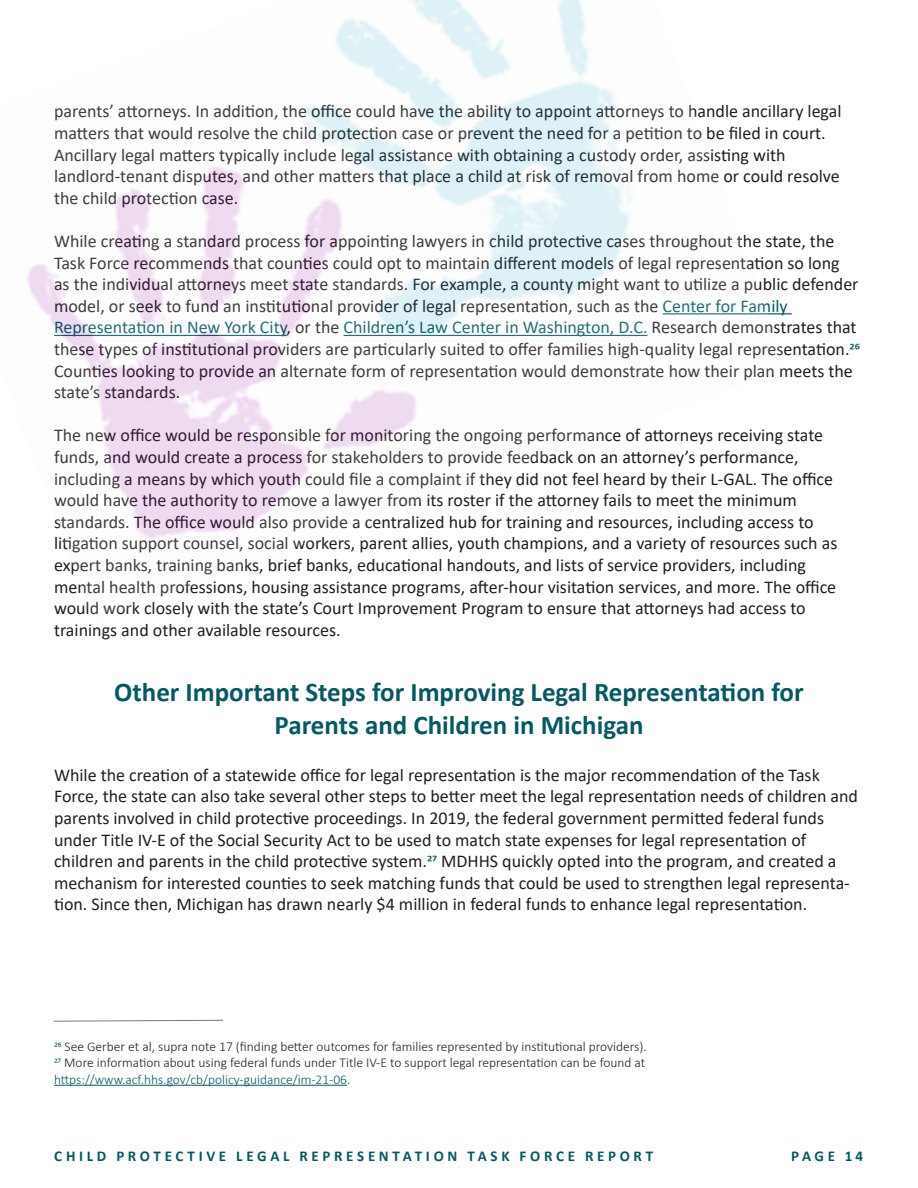
<style>
.page{position:relative;width:918px;height:1188px;background:#fff}
.page>*{position:absolute;margin:0;border:0;box-sizing:border-box;transform-origin:0 0}
.t1{font:700 27px "Calibri";color:#035a64}
.t2{font:18px/21.6px "Calibri";color:#231f20}
.footer_b{font:700 15px "Calibri";letter-spacing:.245em;color:#035a64}
.t3{font:300 13.5px "Calibri";color:#231f20}
.t4{font:300 13.5px "Calibri";color:#035a64}
.s1{color:#035a64}
.s2{color:#231f20}
</style>
<div class="page">
<hr style="left:54px;top:1085px;width:293px;height:1px;background:#035a64">
<svg style="left:54px;top:1020px;width:170px;height:2px"></svg>
<hr style="left:663px;top:313px;width:129px;height:1px;background:#035a64">
<img style="left:27px;top:0;width:761px;height:539px">
<p class="t2" style="left:54px;top:100px;width:789px">parents’ attorneys. In addition, the office could have the ability to appoint attorneys to handle ancillary legal matters that would resolve the child protection case or prevent the need for a petition to be filed in court.</p>
<p class="t2" style="left:54px;top:143px;width:733px">Ancillary legal matters typically include legal assistance with obtaining a custody order, assisting with</p>
<p class="t2" style="left:54px;top:165px;width:787px">landlord-tenant disputes, and other matters that place a child at risk of removal from home or could resolve the child protection case.</p>
<p class="t2" style="left:54px;top:230px;width:806px">While creating a standard process for appointing lawyers in child protective cases throughout the state, the Task Force recommends that counties could opt to maintain different models of legal representation so long as the individual attorneys meet state standards. For example, a county might want to utilize a public defender model, or seek to fund an institutional provider of legal representation, such as the <span class="s1">Center for Family</span></p>
<p class="t2" style="left:54px;top:316px;width:807px"><span class="s1">Representation in New York City</span>, or the <span class="s1">Children’s Law Center in Washington, D.C.</span> Research demonstrates that these types of institutional providers are particularly suited to offer families high-quality legal representation.<span class="s1">26<br></span>Counties looking to provide an alternate form of representation would demonstrate how their plan meets the state’s standards.</p>
<p class="t2" style="left:54px;top:424px;width:771px">The new office would be responsible for monitoring the ongoing performance of attorneys receiving state funds, and would create a process for stakeholders to provide feedback on an attorney’s performance,</p>
<p class="t2" style="left:54px;top:467px;width:781px">including a means by which youth could file a complaint if they did not feel heard by their L-GAL. The office would have the authority to remove a lawyer from its roster if the attorney fails to meet the minimum</p>
<p class="t2" style="left:54px;top:511px;width:761px">standards. The office would also provide a centralized hub for training and resources, including access to</p>
<p class="t2" style="left:54px;top:532px;width:785px">litigation support counsel, social workers, parent allies, youth champions, and a variety of resources such as expert banks, training banks, brief banks, educational handouts, and lists of service providers, including</p>
<p class="t2" style="left:54px;top:575px;width:784px">mental health professions, housing assistance programs, after-hour visitation services, and more. The office would work closely with the state’s Court Improvement Program to ensure that attorneys had access to</p>
<p class="t2" style="left:54px;top:619px;width:288px">trainings and other available resources.</p>
<p class="t1" style="left:114px;top:673px;width:691px">Other Important Steps for Improving Legal Representation for</p>
<p class="t1" style="left:275px;top:706px;width:371px">Parents and Children in Michigan</p>
<p class="t2" style="left:54px;top:764px;width:806px">While the creation of a statewide office for legal representation is the major recommendation of the Task<br>Force, the state can also take several other steps to better meet the legal representation needs of children and parents involved in child protective proceedings. In 2019, the federal government permitted federal funds</p>
<p class="t2" style="left:54px;top:828px;width:754px">under Title IV-E of the Social Security Act to be used to match state expenses for legal representation of</p>
<p class="t2" style="left:54px;top:850px;width:797px">children and parents in the child protective system.<span class="s1">27</span> MDHHS quickly opted into the program, and created a mechanism for interested counties to seek matching funds that could be used to strengthen legal representa&shy;tion. Since then, Michigan has drawn nearly $4 million in federal funds to enhance legal representation.</p>
<p class="t3" style="left:54px;top:1038px;width:594px"><span class="s1">26</span> See Gerber et al, supra note 17 (finding better outcomes for families represented by institutional providers).</p>
<p class="t3" style="left:54px;top:1054px;width:593px"><span class="s1">27</span> More information about using federal funds under Title IV-E to support legal representation can be found at</p>
<p class="t4" style="left:54px;top:1071px;width:298px">https://www.acf.hhs.gov/cb/policy-guidance/im-21-06<span class="s2">.</span></p>
<p class="footer_b" style="left:54px;top:1146px;width:600px">CHILD PROTECTIVE LEGAL REPRESENTATION TASK FORCE REPORT</p>
<p class="footer_b" style="left:791px;top:1146px;width:73px">PAGE 14</p>
</div>
